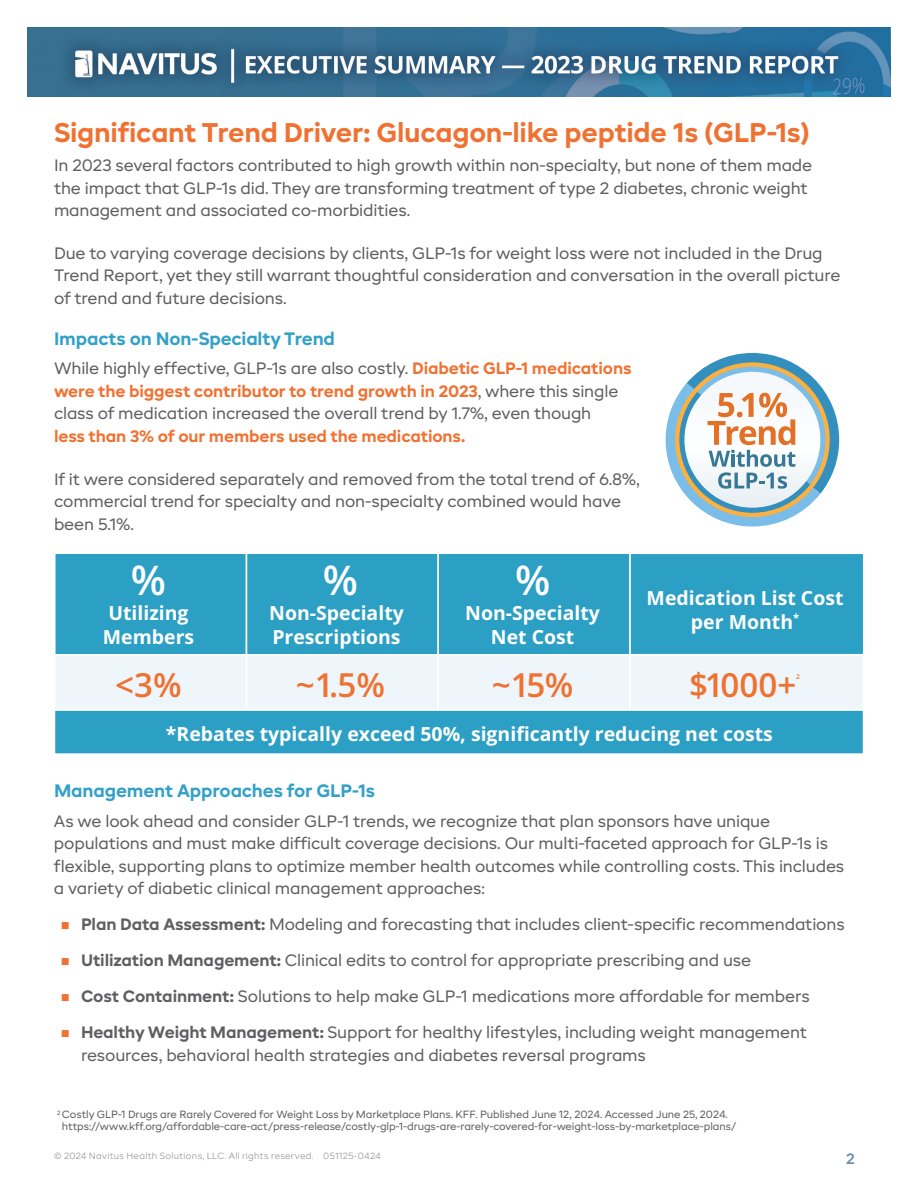
<style>
.page{position:relative;width:918px;height:1188px;background:#fff}
.page>*{position:absolute;margin:0;border:0;box-sizing:border-box;transform-origin:0 0}
.t1{font:600 40.95px "Open Sans";color:#fff}
.t2{font:600 33.15px "Open Sans";letter-spacing:-.05em;color:#ee7231}
.t3{font:700 27px "BR Candor";letter-spacing:-.01em;color:#ef7232}
.t4{font:700 19.5px/23.4px "Open Sans";color:#fff}
.t5{font:700 18px "BR Candor";letter-spacing:-.01em;color:#33a1c7}
.t6{font:16.5px/22.5px "BR Candor";letter-spacing:-.01em;color:#5f5f62}
.t7{font:700 16.5px "BR Candor";letter-spacing:-.01em;color:#ef7232}
.t8{font:600 15px "BR Candor";color:#6690ab}
.t9{font:10.5px/12px "BR Candor";letter-spacing:-.01em;color:#5f5f62}
.t10{font:300 9px "BR Candor";letter-spacing:.03em;color:#848689}
.t11{font:600 6.6px "Open Sans";color:#ee7231}
.s1{font-weight:700;color:#ef7232}
.s2{font-family:"Arial";font-size:15px;color:#ef7232}
.s3{font-weight:700}
</style>
<div class="page">
<img style="left:27px;top:27px;width:864px;height:69px">
<svg style="left:666px;top:353px;width:173px;height:174px"></svg>
<div style="left:55px;top:651px;width:192px;height:59px;background:#eef5fb"></div>
<div style="left:246px;top:650px;width:193px;height:61px;background:#eef5fb;border:2px solid #fff"></div>
<div style="left:437px;top:650px;width:194px;height:61px;background:#eef5fb;border:2px solid #fff"></div>
<div style="left:630px;top:651px;width:233px;height:59px;background:#eef5fb"></div>
<div style="left:629px;top:650px;width:235px;height:61px;border:2px solid #fff"></div>
<div style="left:55px;top:553px;width:192px;height:102px;background:#2c9fc5"></div>
<div style="left:54px;top:552px;width:193px;height:104px;border:2px solid #fff"></div>
<div style="left:54px;top:710px;width:810px;height:44px;background:#2c9fc5"></div>
<div style="left:53px;top:709px;width:812px;height:46px;border:2px solid #fff"></div>
<div style="left:247px;top:553px;width:191px;height:102px;background:#2c9fc5"></div>
<div style="left:246px;top:552px;width:193px;height:104px;border:2px solid #fff"></div>
<div style="left:438px;top:553px;width:192px;height:102px;background:#2c9fc5"></div>
<div style="left:437px;top:552px;width:194px;height:104px;border:2px solid #fff"></div>
<div style="left:630px;top:553px;width:234px;height:102px;background:#2c9fc5"></div>
<div style="left:629px;top:552px;width:236px;height:104px;border:2px solid #fff"></div>
<h2 class="t3" style="left:54px;top:116px;width:757px">Significant Trend Driver: Glucagon-like peptide 1s (GLP-1s)</h2>
<p class="t6" style="left:54px;top:154px;width:760px">In 2023 several factors contributed to high growth within non-specialty, but none of them made the impact that GLP-1s did. They are transforming treatment of type 2 diabetes, chronic weight management and associated co-morbidities.</p>
<p class="t6" style="left:54px;top:242px;width:788px">Due to varying coverage decisions by clients, GLP-1s for weight loss were not included in the Drug<br>Trend Report, yet they still warrant thoughtful consideration and conversation in the overall picture of trend and future decisions.</p>
<h4 class="t5" style="left:54px;top:328px;width:283px">Impacts on Non-Specialty Trend</h4>
<p class="t6" style="left:54px;top:357px;width:579px">While highly effective, GLP-1s are also costly. <span class="s1">Diabetic GLP-1 medications were the biggest contributor to trend growth in 2023</span>, where this single class of medication increased the overall trend by 1.7%, even though</p>
<p class="t7" style="left:54px;top:426px;width:413px">less than 3% of our members used the medications.</p>
<p class="t6" style="left:54px;top:468px;width:587px">If it were considered separately and removed from the total trend of 6.8%, commercial trend for specialty and non-specialty combined would have been 5.1%.</p>
<p class="t1" style="left:131px;top:552px;width:37px">%</p>
<p class="t1" style="left:323px;top:552px;width:37px">%</p>
<p class="t4" style="left:269px;top:601px;width:136px">Non-Specialty<br>Prescriptions</p>
<p class="t4" style="left:103px;top:601px;width:93px">Utilizing<br>Members</p>
<p class="t1" style="left:515px;top:552px;width:37px">%</p>
<p class="t4" style="left:465px;top:601px;width:136px;text-align:center">Non-Specialty<br>Net Cost</p>
<p class="t4" style="left:647px;top:586px;width:198px;text-align:center">Medication List Cost per Month<sup>*</sup></p>
<p class="t2" style="left:115px;top:662px;width:68px">&lt;3%</p>
<p class="t2" style="left:296px;top:662px;width:91px">~1.5%</p>
<p class="t2" style="left:492px;top:662px;width:83px">~15%</p>
<p class="t2" style="left:689px;top:662px;width:109px">$1000+</p>
<p class="t11" style="left:796px;top:672px;width:5px">2</p>
<p class="t4" style="left:166px;top:722px;width:608px">*Rebates typically exceed 50%, significantly reducing net costs</p>
<h4 class="t5" style="left:54px;top:780px;width:322px">Management Approaches for GLP-1s</h4>
<p class="t6" style="left:54px;top:810px;width:792px">As we look ahead and consider GLP-1 trends, we recognize that plan sponsors have unique populations and must make difficult coverage decisions. Our multi-faceted approach for GLP-1s is flexible, supporting plans to optimize member health outcomes while controlling costs. This includes a variety of diabetic clinical management approaches:</p>
<p class="t6" style="left:61px;top:913px;width:785px"><span class="s2">■</span> <span class="s3">Plan Data Assessment:</span> Modeling and forecasting that includes client-specific recommendations</p>
<p class="t6" style="left:61px;top:949px;width:692px"><span class="s2">■</span> <span class="s3">Utilization Management:</span> Clinical edits to control for appropriate prescribing and use</p>
<p class="t6" style="left:61px;top:985px;width:751px"><span class="s2">■</span> <span class="s3">Cost Containment:</span> Solutions to help make GLP-1 medications more affordable for members</p>
<p class="t6" style="left:81px;top:1021px;width:728px;text-indent:-20px"><span class="s2">■</span> <span class="s3">Healthy Weight Management:</span> Support for healthy lifestyles, including weight management resources, behavioral health strategies and diabetes reversal programs</p>
<p class="t9" style="left:62px;top:1109px;width:676px;text-indent:-5px"><sup>2</sup> Costly GLP-1 Drugs are Rarely Covered for Weight Loss by Marketplace Plans. KFF. Published June 12, 2024. Accessed June 25, 2024. https://www.kff.org/affordable-care-act/press-release/costly-glp-1-drugs-are-rarely-covered-for-weight-loss-by-marketplace-plans/</p>
<p class="t10" style="left:54px;top:1151px;width:328px">© 2024 Navitus Health Solutions, LLC. All rights reserved. 051125-0424</p>
<p class="t8" style="left:846px;top:1149px;width:10px">2</p>
</div>
